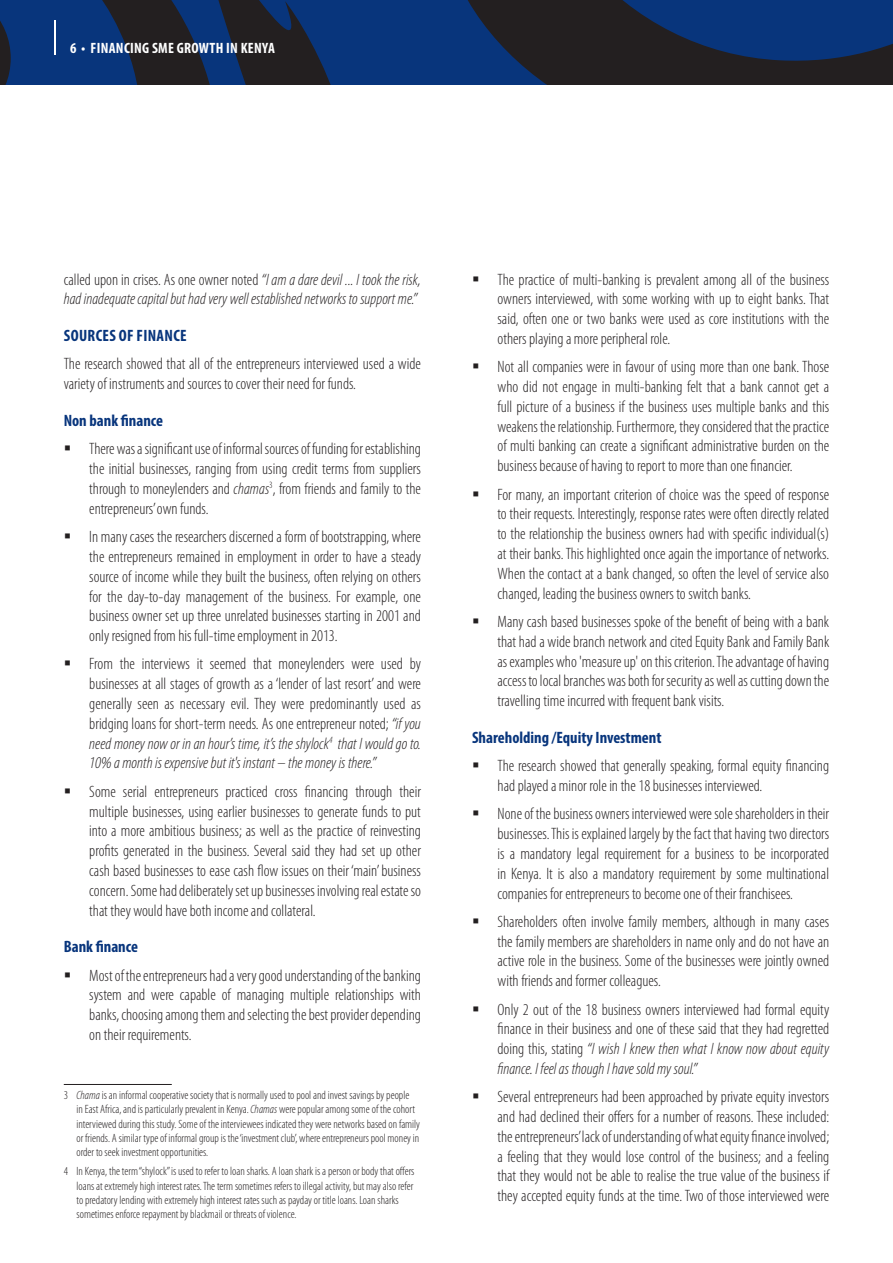
<style>
.page{position:relative;width:893px;height:1263px;background:#fff}
.page>*{position:absolute;margin:0;border:0;box-sizing:border-box;transform-origin:0 0}
.FSD_body_text{font:300 condensed 16.5px/19.8px "Myriad Pro";color:#231f20;text-align:justify}
.FSD_body_text-2{font:italic 300 condensed 16.5px/19.8px "Myriad Pro";color:#231f20}
.FSD_sub_head{font:700 condensed 16.5px "Myriad Pro";color:#08357c}
.FSD_Numerical_Sub_He{font:700 condensed 16.5px "Myriad Pro";letter-spacing:.02em;color:#08357c}
.t1{font:700 condensed 15px "Myriad Pro";letter-spacing:.02em;color:#fff}
.FSD_footnotes{font:300 condensed 12px/14.4px "Myriad Pro";color:#231f20}
.s1{font-style:normal}
.s2{font-style:italic}
</style>
<div class="page">
<div style="left:0;top:0;width:893px;height:85px;background:#08357c"></div>
<svg style="left:0;top:0;width:331px;height:85px"></svg>
<svg style="left:468px;top:0;width:424px;height:85px"></svg>
<hr style="left:892px;top:0;width:1px;height:85px;background:#2c3862">
<hr style="left:54px;top:20px;width:2px;height:34px;background:#fff">
<hr style="left:64px;top:1084px;width:108px;height:1px;background:#231f20">
<p class="t1" style="left:70px;top:39px;width:206px">6 • FINANCING SME GROWTH IN KENYA</p>
<p class="FSD_body_text-2" style="left:64px;top:270px;width:359px"><span class="s1">called upon in crises. As one owner noted</span> “I am a dare devil ... I took the risk, had inadequate capital but had very well established networks to support me.”</p>
<p class="FSD_Numerical_Sub_He" style="left:64px;top:325px;width:124px">SOURCES OF FINANCE</p>
<p class="FSD_body_text" style="left:64px;top:354px;width:359px">The research showed that all of the entrepreneurs interviewed used a wide variety of instruments and sources to cover their need for funds.</p>
<p class="FSD_sub_head" style="left:64px;top:410px;width:101px">Non bank finance</p>
<p class="FSD_body_text" style="left:89px;top:439px;width:333px">There was a significant use of informal sources of funding for establishing the initial businesses, ranging from using credit terms from suppliers through to moneylenders and <span class="s2">chamas</span><sup>3</sup>, from friends and family to the entrepreneurs’ own funds.</p>
<p class="FSD_body_text" style="left:89px;top:527px;width:333px">In many cases the researchers discerned a form of bootstrapping, where the entrepreneurs remained in employment in order to have a steady source of income while they built the business, often relying on others for the day-to-day management of the business. For example, one business owner set up three unrelated businesses starting in 2001 and only resigned from his full-time employment in 2013.</p>
<p class="FSD_body_text" style="left:89px;top:654px;width:333px">From the interviews it seemed that moneylenders were used by businesses at all stages of growth as a ‘lender of last resort’ and were generally seen as necessary evil. They were predominantly used as bridging loans for short-term needs. As one entrepreneur noted; <span class="s2">“if you need money now or in an hour’s time, it’s the shylock</span><sup>4</sup> <span class="s2">that I would go to.<br>10% a month is expensive but it's instant – the money is there.”</span></p>
<p class="FSD_body_text" style="left:89px;top:782px;width:333px">Some serial entrepreneurs practiced cross financing through their multiple businesses, using earlier businesses to generate funds to put into a more ambitious business; as well as the practice of reinvesting profits generated in the business. Several said they had set up other cash based businesses to ease cash flow issues on their ‘main’ business concern. Some had deliberately set up businesses involving real estate so that they would have both income and collateral.</p>
<p class="FSD_sub_head" style="left:64px;top:936px;width:76px">Bank finance</p>
<p class="FSD_body_text" style="left:89px;top:966px;width:333px">Most of the entrepreneurs had a very good understanding of the banking system and were capable of managing multiple relationships with banks, choosing among them and selecting the best provider depending on their requirements.</p>
<p class="FSD_footnotes" style="left:77px;top:1088px;width:345px;text-indent:-13px">3 <span class="s2">Chama</span> is an informal cooperative society that is normally used to pool and invest savings by people<br>in East Africa, and is particularly prevalent in Kenya. <span class="s2">Chamas</span> were popular among some of the cohort interviewed during this study. Some of the interviewees indicated they were networks based on family or friends. A similar type of informal group is the ‘investment club’, where entrepreneurs pool money in order to seek investment opportunities.</p>
<p class="FSD_footnotes" style="left:77px;top:1164px;width:339px;text-indent:-13px">4 In Kenya, the term “shylock” is used to refer to loan sharks. A loan shark is a person or body that offers loans at extremely high interest rates. The term sometimes refers to illegal activity, but may also refer to predatory lending with extremely high interest rates such as payday or title loans. Loan sharks sometimes enforce repayment by blackmail or threats of violence.</p>
<p class="FSD_body_text" style="left:497px;top:270px;width:333px">The practice of multi-banking is prevalent among all of the business owners interviewed, with some working with up to eight banks. That said, often one or two banks were used as core institutions with the others playing a more peripheral role.</p>
<p class="FSD_body_text" style="left:497px;top:357px;width:333px">Not all companies were in favour of using more than one bank. Those who did not engage in multi-banking felt that a bank cannot get a full picture of a business if the business uses multiple banks and this weakens the relationship. Furthermore, they considered that the practice of multi banking can create a significant administrative burden on the business because of having to report to more than one financier.</p>
<p class="FSD_body_text" style="left:497px;top:485px;width:333px">For many, an important criterion of choice was the speed of response to their requests. Interestingly, response rates were often directly related to the relationship the business owners had with specific individual(s) at their banks. This highlighted once again the importance of networks.<br>When the contact at a bank changed, so often the level of service also changed, leading the business owners to switch banks.</p>
<p class="FSD_body_text" style="left:497px;top:612px;width:333px">Many cash based businesses spoke of the benefit of being with a bank that had a wide branch network and cited Equity Bank and Family Bank as examples who 'measure up' on this criterion. The advantage of having access to local branches was both for security as well as cutting down the travelling time incurred with frequent bank visits.</p>
<p class="FSD_sub_head" style="left:472px;top:727px;width:191px">Shareholding /Equity Investment</p>
<p class="FSD_body_text" style="left:497px;top:756px;width:333px">The research showed that generally speaking, formal equity financing had played a minor role in the 18 businesses interviewed.</p>
<p class="FSD_body_text" style="left:497px;top:804px;width:333px">None of the business owners interviewed were sole shareholders in their businesses. This is explained largely by the fact that having two directors is a mandatory legal requirement for a business to be incorporated in Kenya. It is also a mandatory requirement by some multinational companies for entrepreneurs to become one of their franchisees.</p>
<p class="FSD_body_text" style="left:497px;top:912px;width:333px">Shareholders often involve family members, although in many cases the family members are shareholders in name only and do not have an active role in the business. Some of the businesses were jointly owned with friends and former colleagues.</p>
<p class="FSD_body_text" style="left:497px;top:999px;width:333px">Only 2 out of the 18 business owners interviewed had formal equity finance in their business and one of these said that they had regretted doing this, stating <span class="s2">“I wish I knew then what I know now about equity finance. I feel as though I have sold my soul.”</span></p>
<p class="FSD_body_text" style="left:497px;top:1087px;width:333px">Several entrepreneurs had been approached by private equity investors and had declined their offers for a number of reasons. These included: the entrepreneurs’lack of understanding of what equity finance involved; a feeling that they would lose control of the business; and a feeling that they would not be able to realise the true value of the business if they accepted equity funds at the time. Two of those interviewed were</p>
</div>
